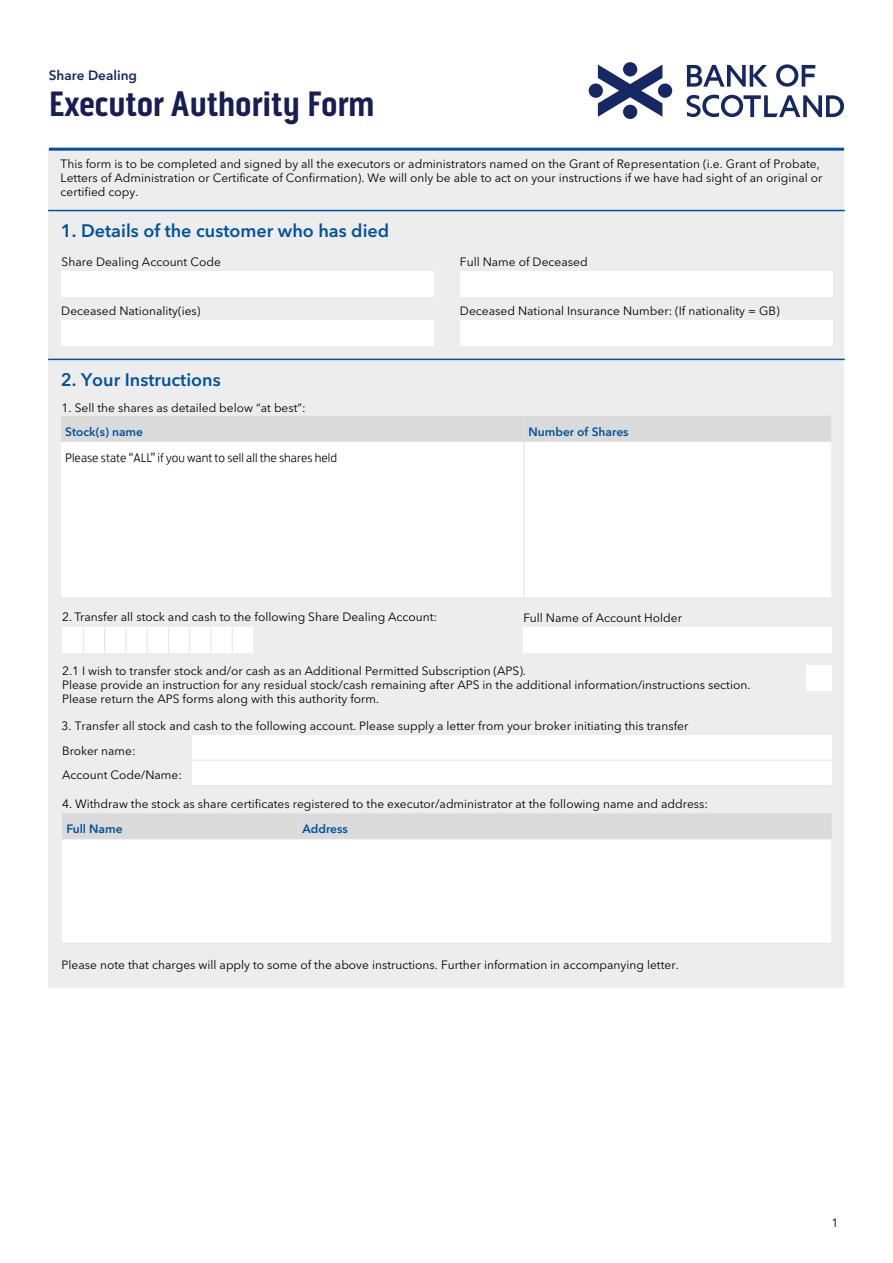
<style>
.page{position:relative;width:893px;height:1263px;background:#fff}
.page>*{position:absolute;margin:0;border:0;box-sizing:border-box;transform-origin:0 0}
.t1{font:700 36px "Bo S Pill Gothic";letter-spacing:-.01em;color:#181d53}
.t2{font:600 18px "Avenir Next LT Pro";color:#00539b}
.t3{font:600 13.5px "Avenir Next LT Pro";color:#162863}
.t4{font:300 12.75px "Lloyds Bank Jack";color:#000}
.t5{font:12px/14.2px "Avenir Next LT Pro";color:#000}
.t6{font:600 12px "Avenir Next LT Pro";color:#00539b}
</style>
<div class="page">
<div style="left:49px;top:149px;width:795px;height:838px;background:#ededed"></div>
<hr style="left:49px;top:148px;width:795px;height:3px;background:#00539b">
<svg style="left:687px;top:65px;width:80px;height:22px"></svg>
<svg style="left:776px;top:64px;width:39px;height:23px"></svg>
<svg style="left:687px;top:95px;width:157px;height:22px"></svg>
<svg style="left:623px;top:62px;width:14px;height:14px"></svg>
<div style="left:623px;top:105px;width:14px;height:14px;background:#162863;border-radius:50%"></div>
<div style="left:589px;top:84px;width:14px;height:14px;background:#162863;border-radius:50%"></div>
<div style="left:658px;top:84px;width:14px;height:14px;background:#162863;border-radius:50%"></div>
<svg style="left:598px;top:65px;width:64px;height:52px"></svg>
<div style="left:524px;top:627px;width:308px;height:26px;background:#fff"></div>
<hr style="left:48px;top:210px;width:797px;height:1px;background:#00539b">
<hr style="left:48px;top:359px;width:797px;height:1px;background:#00539b">
<div style="left:62px;top:271px;width:372px;height:26px;background:#fff"></div>
<div style="left:806px;top:665px;width:26px;height:26px;background:#fff"></div>
<div style="left:460px;top:271px;width:372px;height:26px;background:#fff"></div>
<div style="left:460px;top:320px;width:372px;height:26px;background:#fff"></div>
<div style="left:61px;top:320px;width:372px;height:26px;background:#fff"></div>
<div style="left:193px;top:735px;width:639px;height:51px;background:#fff"></div>
<hr style="left:191px;top:760px;width:640px;height:1px;background:#e3e3e3">
<hr style="left:191px;top:785px;width:640px;height:1px;background:#e3e3e3">
<div style="left:62px;top:627px;width:191px;height:26px;background:#fff"></div>
<svg style="left:83px;top:627px;width:1px;height:26px"></svg>
<svg style="left:104px;top:627px;width:1px;height:26px"></svg>
<svg style="left:147px;top:627px;width:1px;height:26px"></svg>
<svg style="left:125px;top:627px;width:1px;height:26px"></svg>
<svg style="left:168px;top:627px;width:1px;height:26px"></svg>
<svg style="left:189px;top:627px;width:1px;height:26px"></svg>
<svg style="left:211px;top:628px;width:1px;height:24px"></svg>
<svg style="left:232px;top:627px;width:1px;height:26px"></svg>
<div style="left:61px;top:442px;width:770px;height:155px;background:#fff"></div>
<div style="left:61px;top:416px;width:770px;height:25px;background:#dadada"></div>
<hr style="left:61px;top:441px;width:463px;height:1px;background:#e3e3e3">
<hr style="left:524px;top:441px;width:307px;height:1px;background:#e3e3e3">
<hr style="left:524px;top:442px;width:1px;height:155px;background:#e3e3e3">
<hr style="left:61px;top:597px;width:463px;height:1px;background:#e3e3e3">
<hr style="left:524px;top:597px;width:307px;height:1px;background:#e3e3e3">
<div style="left:62px;top:839px;width:770px;height:104px;background:#fff"></div>
<div style="left:62px;top:813px;width:770px;height:26px;background:#dadada"></div>
<hr style="left:62px;top:839px;width:236px;height:1px;background:#e3e3e3">
<hr style="left:298px;top:839px;width:534px;height:1px;background:#e3e3e3">
<hr style="left:831px;top:839px;width:1px;height:104px;background:#e3e3e3">
<hr style="left:62px;top:943px;width:236px;height:1px;background:#e3e3e3">
<hr style="left:298px;top:943px;width:534px;height:1px;background:#e3e3e3">
<p class="t3" style="left:49px;top:67px;width:90px">Share Dealing</p>
<h1 class="t1" style="left:49px;top:82px;width:327px">Executor Authority Form</h1>
<p class="t5" style="left:61px;top:157px;width:763px">This form is to be completed and signed by all the executors or administrators named on the Grant of Representation (i.e. Grant of Probate,<br>Letters of Administration or Certificate of Confirmation). We will only be able to act on your instructions if we have had sight of an original or certified copy.</p>
<h2 class="t2" style="left:61px;top:220px;width:330px">1. Details of the customer who has died</h2>
<p class="t5" style="left:62px;top:254px;width:161px">Share Dealing Account Code</p>
<p class="t5" style="left:460px;top:254px;width:129px">Full Name of Deceased</p>
<p class="t5" style="left:61px;top:303px;width:141px">Deceased Nationality(ies)</p>
<p class="t5" style="left:460px;top:303px;width:321px">Deceased National Insurance Number: (If nationality = GB)</p>
<h2 class="t2" style="left:61px;top:368px;width:161px">2. Your Instructions</h2>
<p class="t5" style="left:62px;top:400px;width:246px">1. Sell the shares as detailed below “at best”:</p>
<p class="t6" style="left:65px;top:424px;width:79px">Stock(s) name</p>
<p class="t6" style="left:528px;top:424px;width:102px">Number of Shares</p>
<p class="t4" style="left:65px;top:447px;width:273px">Please state “ALL” if you want to sell all the shares held</p>
<p class="t5" style="left:62px;top:610px;width:377px">2. Transfer all stock and cash to the following Share Dealing Account:</p>
<p class="t5" style="left:524px;top:610px;width:160px">Full Name of Account Holder</p>
<p class="t5" style="left:62px;top:663px;width:690px">2.1 I wish to transfer stock and/or cash as an Additional Permitted Subscription (APS).<br>Please provide an instruction for any residual stock/cash remaining after APS in the additional information/instructions section.<br>Please return the APS forms along with this authority form.</p>
<p class="t5" style="left:62px;top:718px;width:628px">3. Transfer all stock and cash to the following account. Please supply a letter from your broker initiating this transfer</p>
<p class="t5" style="left:62px;top:739px;width:121px;line-height:24.5px">Broker name:<br>Account Code/Name:</p>
<p class="t5" style="left:62px;top:796px;width:648px">4. Withdraw the stock as share certificates registered to the executor/administrator at the following name and address:</p>
<p class="t6" style="left:66px;top:821px;width:58px">Full Name</p>
<p class="t6" style="left:302px;top:821px;width:47px">Address</p>
<p class="t5" style="left:62px;top:957px;width:619px">Please note that charges will apply to some of the above instructions. Further information in accompanying letter.</p>
<p class="t5" style="left:831px;top:1216px;width:8px">1</p>
</div>
